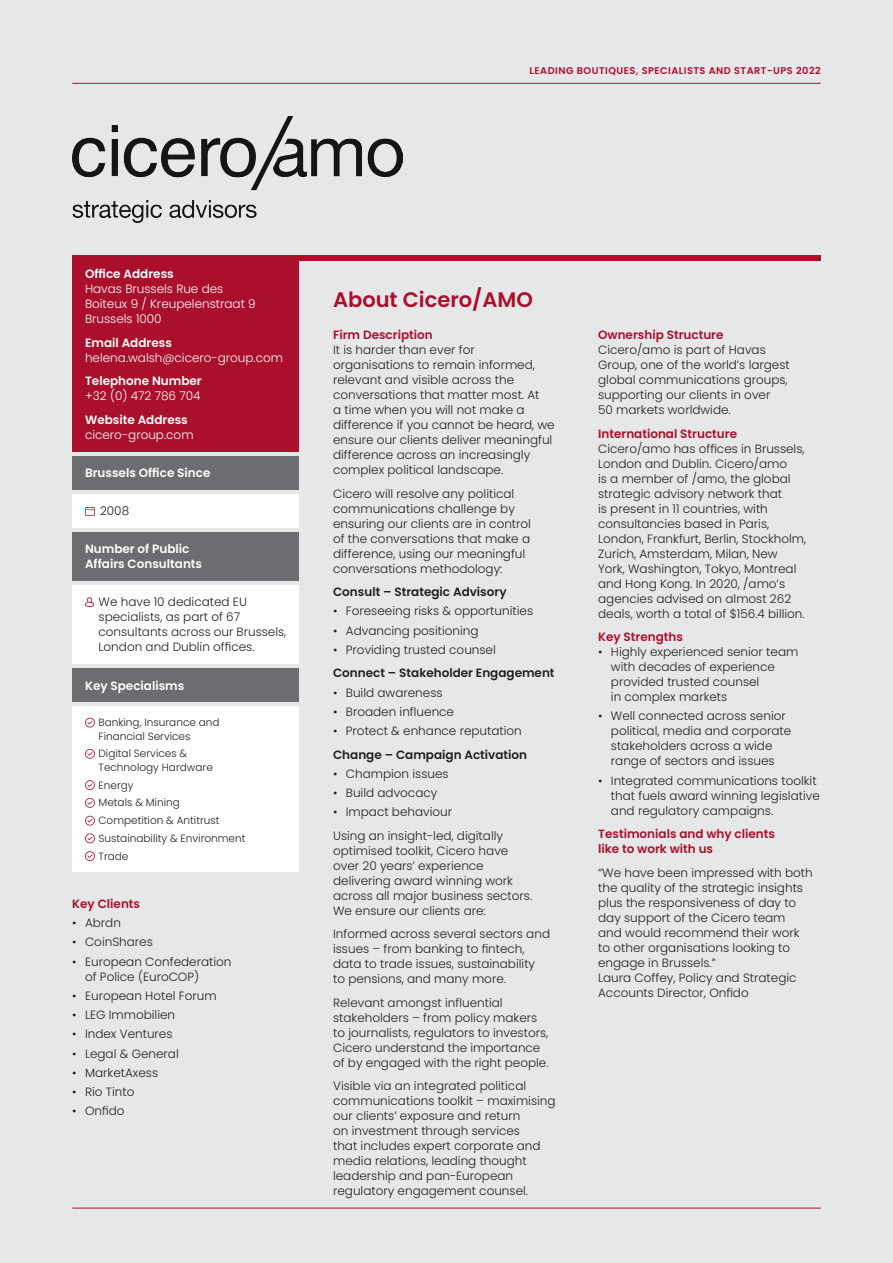
<style>
.page{position:relative;width:893px;height:1263px;background:#e6e7e9}
.page>*{position:absolute;margin:0;border:0;box-sizing:border-box;transform-origin:0 0}
.SUBHEAD_LISTING_SEMI{font:600 21px "Poppins";color:#aa0f2b}
._1__Body_copy_black{font:300 12px/15px "Poppins";color:#231f20}
.Subhead_copy_Red_no{font:600 12px/15px "Poppins";color:#fff}
._1__Body_copy_black-2{font:300 12px/15px "Poppins";color:#fff}
._1__Body_copy_black-3{font:600 12px "Poppins";color:#231f20}
.Subhead_copy_Red_no-2{font:600 12px "Poppins";color:#aa0f2b}
._1__Body_copy_black-4{font:600 12px/15px "Poppins";color:#aa0f2b}
._1__Body_copy_black-5{font:300 10.5px/13.5px "Poppins";color:#231f20}
.t1{font:600 9.75px "Poppins";letter-spacing:.05em;color:#aa0f2b}
</style>
<div class="page">
<hr style="left:72px;top:83px;width:749px;height:1px;background:#aa0f2b">
<div style="left:72px;top:255px;width:749px;height:5px;background:#aa0f2b"></div>
<hr style="left:72px;top:1208px;width:749px;height:1px;background:#aa0f2b">
<img style="left:72px;top:117px;width:331px;height:105px">
<div style="left:72px;top:456px;width:227px;height:34px;background:#6c6d70"></div>
<div style="left:72px;top:532px;width:227px;height:49px;background:#6c6d70"></div>
<div style="left:72px;top:494px;width:227px;height:34px;background:#fff"></div>
<svg style="left:85px;top:506px;width:10px;height:10px"></svg>
<div style="left:72px;top:585px;width:227px;height:79px;background:#fff"></div>
<svg style="left:85px;top:597px;width:9px;height:10px"></svg>
<div style="left:72px;top:257px;width:227px;height:195px;background:#aa0f2b"></div>
<div style="left:72px;top:706px;width:227px;height:166px;background:#fff"></div>
<svg style="left:85px;top:718px;width:10px;height:9px"></svg>
<svg style="left:85px;top:749px;width:10px;height:10px"></svg>
<svg style="left:85px;top:780px;width:10px;height:10px"></svg>
<svg style="left:85px;top:798px;width:10px;height:10px"></svg>
<svg style="left:85px;top:816px;width:10px;height:9px"></svg>
<svg style="left:85px;top:833px;width:10px;height:10px"></svg>
<svg style="left:85px;top:851px;width:10px;height:10px"></svg>
<div style="left:72px;top:668px;width:227px;height:34px;background:#6c6d70"></div>
<p class="t1" style="left:530px;top:65px;width:293px">LEADING BOUTIQUES, SPECIALISTS AND START-UPS 2022</p>
<p class="Subhead_copy_Red_no" style="left:85px;top:267px;width:90px">Office Address</p>
<p class="_1__Body_copy_black-2" style="left:85px;top:282px;width:172px">Havas Brussels Rue des<br>Boiteux 9 / Kreupelenstraat 9<br>Brussels 1000</p>
<p class="Subhead_copy_Red_no" style="left:85px;top:335px;width:88px">Email Address</p>
<p class="_1__Body_copy_black-2" style="left:85px;top:350px;width:200px">helena.walsh@cicero-group.com</p>
<p class="Subhead_copy_Red_no" style="left:85px;top:374px;width:118px">Telephone Number</p>
<p class="_1__Body_copy_black-2" style="left:85px;top:389px;width:117px">+32 (0) 472 786 704</p>
<p class="Subhead_copy_Red_no" style="left:85px;top:412px;width:104px">Website Address</p>
<p class="_1__Body_copy_black-2" style="left:85px;top:427px;width:110px">cicero-group.com</p>
<p class="Subhead_copy_Red_no" style="left:85px;top:465px;width:127px">Brussels Office Since</p>
<p class="_1__Body_copy_black" style="left:100px;top:503px;width:31px">2008</p>
<p class="Subhead_copy_Red_no" style="left:85px;top:542px;width:119px">Number of Public<br>Affairs Consultants</p>
<p class="_1__Body_copy_black" style="left:99px;top:595px;width:189px">We have 10 dedicated EU specialists, as part of 67 consultants across our Brussels,<br>London and Dublin offices.</p>
<p class="Subhead_copy_Red_no" style="left:85px;top:678px;width:101px">Key Specialisms</p>
<p class="_1__Body_copy_black-5" style="left:99px;top:716px;width:123px">Banking, Insurance and<br>Financial Services</p>
<p class="_1__Body_copy_black-5" style="left:99px;top:747px;width:116px">Digital Services &amp;<br>Technology Hardware</p>
<p class="_1__Body_copy_black-5" style="left:99px;top:778px;width:37px">Energy</p>
<p class="_1__Body_copy_black-5" style="left:99px;top:796px;width:83px">Metals &amp; Mining</p>
<p class="_1__Body_copy_black-5" style="left:99px;top:814px;width:123px">Competition &amp; Antitrust</p>
<p class="_1__Body_copy_black-5" style="left:99px;top:831px;width:148px">Sustainability &amp; Environment</p>
<p class="_1__Body_copy_black-5" style="left:99px;top:849px;width:31px">Trade</p>
<p class="Subhead_copy_Red_no-2" style="left:72px;top:896px;width:69px">Key Clients</p>
<p class="_1__Body_copy_black" style="left:72px;top:915px;width:50px">• Abrdn</p>
<p class="_1__Body_copy_black" style="left:72px;top:935px;width:82px">• CoinShares</p>
<p class="_1__Body_copy_black" style="left:85px;top:954px;width:148px;text-indent:-13px">• European Confederation of Police (EuroCOP)</p>
<p class="_1__Body_copy_black" style="left:72px;top:988px;width:146px">• European Hotel Forum</p>
<p class="_1__Body_copy_black" style="left:72px;top:1007px;width:104px">• LEG Immobilien</p>
<p class="_1__Body_copy_black" style="left:72px;top:1027px;width:102px">• Index Ventures</p>
<p class="_1__Body_copy_black" style="left:72px;top:1046px;width:108px">• Legal &amp; General</p>
<p class="_1__Body_copy_black" style="left:72px;top:1065px;width:87px">• MarketAxess</p>
<p class="_1__Body_copy_black" style="left:72px;top:1084px;width:64px">• Rio Tinto</p>
<p class="_1__Body_copy_black" style="left:72px;top:1104px;width:54px">• Onfido</p>
<p class="SUBHEAD_LISTING_SEMI" style="left:333px;top:287px;width:201px">About Cicero/AMO</p>
<p class="Subhead_copy_Red_no-2" style="left:333px;top:328px;width:101px">Firm Description</p>
<p class="_1__Body_copy_black" style="left:333px;top:342px;width:223px">It is harder than ever for organisations to remain informed, relevant and visible across the conversations that matter most. At<br>a time when you will not make a difference if you cannot be heard, we ensure our clients deliver meaningful difference across an increasingly complex political landscape.</p>
<p class="_1__Body_copy_black" style="left:333px;top:486px;width:199px">Cicero will resolve any political communications challenge by ensuring our clients are in control of the conversations that make a difference, using our meaningful conversations methodology:</p>
<p class="_1__Body_copy_black-3" style="left:333px;top:585px;width:175px">Consult – Strategic Advisory</p>
<p class="_1__Body_copy_black" style="left:333px;top:604px;width:202px">• Foreseeing risks &amp; opportunities</p>
<p class="_1__Body_copy_black" style="left:333px;top:623px;width:147px">• Advancing positioning</p>
<p class="_1__Body_copy_black" style="left:333px;top:642px;width:164px">• Providing trusted counsel</p>
<p class="_1__Body_copy_black-3" style="left:333px;top:666px;width:223px">Connect – Stakeholder Engagement</p>
<p class="_1__Body_copy_black" style="left:333px;top:685px;width:111px">• Build awareness</p>
<p class="_1__Body_copy_black" style="left:333px;top:704px;width:122px">• Broaden influence</p>
<p class="_1__Body_copy_black" style="left:333px;top:723px;width:190px">• Protect &amp; enhance reputation</p>
<p class="_1__Body_copy_black-3" style="left:333px;top:747px;width:196px">Change – Campaign Activation</p>
<p class="_1__Body_copy_black" style="left:333px;top:766px;width:117px">• Champion issues</p>
<p class="_1__Body_copy_black" style="left:333px;top:785px;width:106px">• Build advocacy</p>
<p class="_1__Body_copy_black" style="left:333px;top:805px;width:121px">• Impact behaviour</p>
<p class="_1__Body_copy_black" style="left:333px;top:828px;width:201px">Using an insight-led, digitally optimised toolkit, Cicero have over 20 years’ experience delivering award winning work across all major business sectors.<br>We ensure our clients are:</p>
<p class="_1__Body_copy_black" style="left:333px;top:927px;width:218px">Informed across several sectors and issues – from banking to fintech, data to trade issues, sustainability to pensions, and many more.</p>
<p class="_1__Body_copy_black" style="left:333px;top:995px;width:217px">Relevant amongst influential stakeholders – from policy makers to journalists, regulators to investors, Cicero understand the importance of by engaged with the right people.</p>
<p class="_1__Body_copy_black" style="left:333px;top:1079px;width:224px">Visible via an integrated political communications toolkit – maximising our clients’ exposure and return<br>on investment through services<br>that includes expert corporate and media relations, leading thought leadership and pan-European regulatory engagement counsel.</p>
<p class="_1__Body_copy_black-4" style="left:598px;top:327px;width:127px">Ownership Structure</p>
<p class="_1__Body_copy_black" style="left:598px;top:342px;width:193px">Cicero/amo is part of Havas<br>Group, one of the world’s largest global communications groups, supporting our clients in over<br>50 markets worldwide.</p>
<p class="Subhead_copy_Red_no-2" style="left:598px;top:426px;width:140px">International Structure</p>
<p class="_1__Body_copy_black" style="left:598px;top:441px;width:210px">Cicero/amo has offices in Brussels, London and Dublin. Cicero/amo<br>is a member of /amo, the global strategic advisory network that<br>is present in 11 countries, with consultancies based in Paris, London, Frankfurt, Berlin, Stockholm, Zurich, Amsterdam, Milan, New York, Washington, Tokyo, Montreal and Hong Kong. In 2020, /amo’s agencies advised on almost 262 deals, worth a total of $156.4 billion.</p>
<p class="Subhead_copy_Red_no-2" style="left:598px;top:630px;width:86px">Key Strengths</p>
<p class="_1__Body_copy_black" style="left:611px;top:644px;width:189px;text-indent:-13px">• Highly experienced senior team with decades of experience provided trusted counsel<br>in complex markets</p>
<p class="_1__Body_copy_black" style="left:611px;top:709px;width:182px;text-indent:-13px">• Well connected across senior political, media and corporate stakeholders across a wide range of sectors and issues</p>
<p class="_1__Body_copy_black" style="left:611px;top:773px;width:210px;text-indent:-13px">• Integrated communications toolkit that fuels award winning legislative and regulatory campaigns.</p>
<p class="_1__Body_copy_black-4" style="left:598px;top:826px;width:178px">Testimonials and why clients like to work with us</p>
<p class="_1__Body_copy_black" style="left:598px;top:865px;width:216px">“We have been impressed with both the quality of the strategic insights plus the responsiveness of day to day support of the Cicero team<br>and would recommend their work to other organisations looking to engage in Brussels.”<br>Laura Coffey, Policy and Strategic<br>Accounts Director, Onfido</p>
</div>
